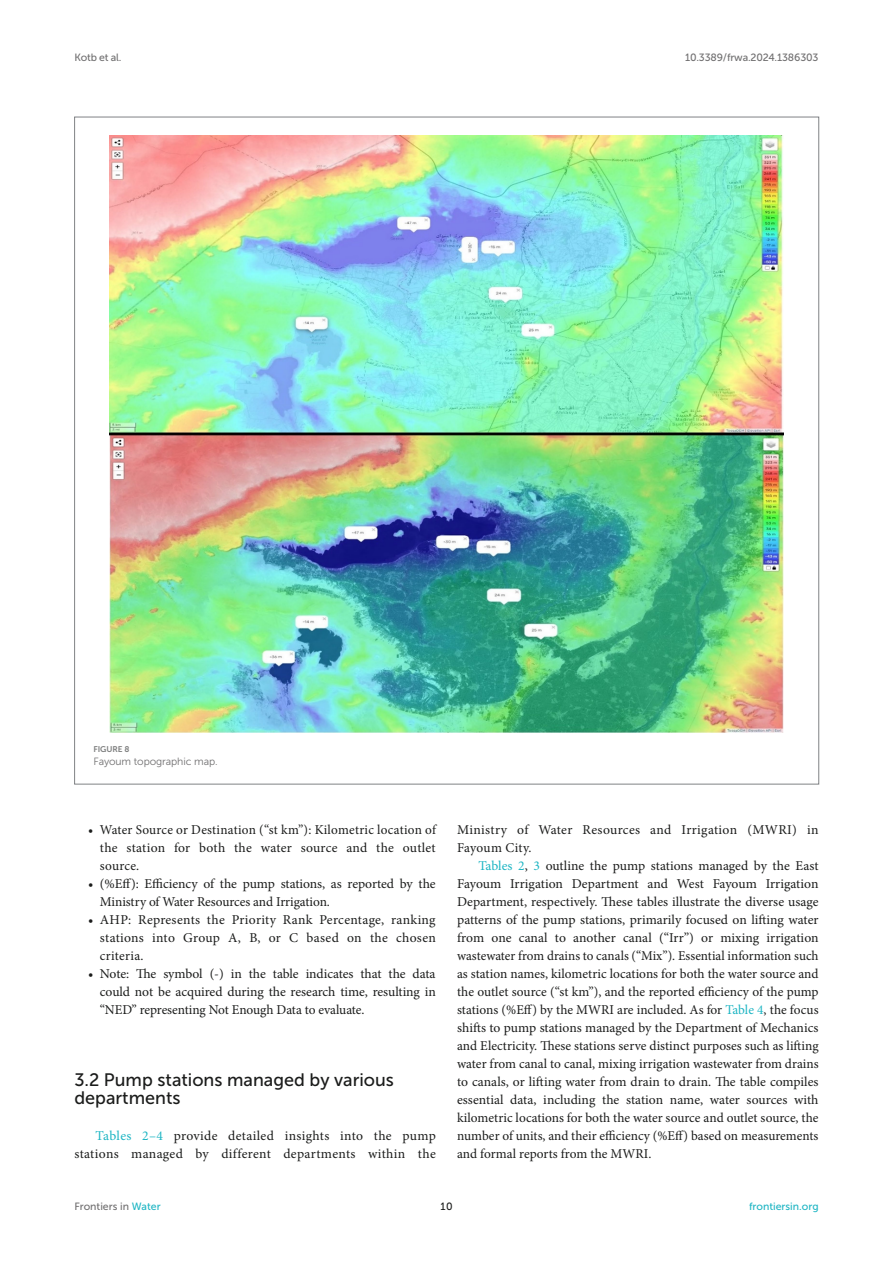
<style>
.page{position:relative;width:893px;height:1263px;background:#fff}
.page>*{position:absolute;margin:0;border:0;box-sizing:border-box;transform-origin:0 0}
.HEAD_2{font:18px/18px "Museo Sans 500";color:#1b1c1b}
.TEXT{font:13.5px/18px "Minion Pro";color:#1b1c1b;text-align:justify}
.BL_MID{font:13.5px/18px "Minion Pro";letter-spacing:.01em;color:#1b1c1b;text-align:justify}
.TEXT_FLUSH{font:13.5px/18px "Minion Pro";letter-spacing:.025em;color:#1b1c1b;text-align:right}
.BL_BLW{font:13.5px/18px "Minion Pro";letter-spacing:-.005em;color:#1b1c1b;text-align:justify}
.t1{font:10.5px "Museo Sans 500";letter-spacing:-.015em;color:#706f70}
.FIG_LEG{font:10.5px "Museo Sans 300";letter-spacing:-.01em;color:#706f70}
.t2{font:10.5px "Museo Sans 500";color:#1db5c3}
.t3{font:10.5px "Museo Sans 500";color:#1b1c1b}
.FIG_HD{font:8.25px "Museo Sans 700";letter-spacing:-.01em;color:#7e7f7f}
.s1{color:#1db5c3}
</style>
<div class="page">
<img style="left:110px;top:136px;width:674px;height:597px">
<p class="t1" style="left:74px;top:51px;width:49px">Kotb et al.</p>
<p class="t1" style="left:685px;top:51px;width:135px">10.3389/frwa.2024.1386303</p>
<p class="FIG_HD" style="left:94px;top:744px;width:37px">FIGURE 8</p>
<p class="FIG_LEG" style="left:94px;top:756px;width:126px">Fayoum topographic map.</p>
<p class="BL_MID" style="left:100px;top:821px;width:338px;text-indent:-12px">• Water Source or Destination (“st km”): Kilometric location of the station for both the water source and the outlet source.</p>
<p class="BL_MID" style="left:100px;top:875px;width:337px;text-indent:-12px">• (%Eff): Efficiency of the pump stations, as reported by the<br>Ministry of Water Resources and Irrigation.</p>
<p class="BL_MID" style="left:100px;top:911px;width:337px;text-indent:-12px">• AHP: Represents the Priority Rank Percentage, ranking stations into Group A, B, or C based on the chosen criteria.</p>
<p class="BL_BLW" style="left:100px;top:965px;width:337px;text-indent:-12px">• Note: The symbol (-) in the table indicates that the data could not be acquired during the research time, resulting in “NED” representing Not Enough Data to evaluate.</p>
<p class="HEAD_2" style="left:74px;top:1071px;width:321px">3.2 Pump stations managed by various departments</p>
<p class="TEXT_FLUSH" style="left:74px;top:1127px;width:363px"><span class="s1">Tables 2–4</span> provide detailed insights into the pump stations managed by different departments within the</p>
<p class="TEXT_FLUSH" style="left:457px;top:821px;width:363px;text-align:left">Ministry of Water Resources and Irrigation (MWRI) in<br>Fayoum City.</p>
<p class="TEXT" style="left:457px;top:857px;width:363px;text-indent:21px"><span class="s1">Tables 2</span>, <span class="s1">3</span> outline the pump stations managed by the East Fayoum Irrigation Department and West Fayoum Irrigation Department, respectively. These tables illustrate the diverse usage patterns of the pump stations, primarily focused on lifting water from one canal to another canal (“Irr”) or mixing irrigation wastewater from drains to canals (“Mix”). Essential information such as station names, kilometric locations for both the water source and the outlet source (“st km”), and the reported efficiency of the pump stations (%Eff) by the MWRI are included. As for <span class="s1">Table 4</span>, the focus shifts to pump stations managed by the Department of Mechanics and Electricity. These stations serve distinct purposes such as lifting water from canal to canal, mixing irrigation wastewater from drains to canals, or lifting water from drain to drain. The table compiles essential data, including the station name, water sources with kilometric locations for both the water source and outlet source, the number of units, and their efficiency (%Eff) based on measurements and formal reports from the MWRI.</p>
<p class="t1" style="left:74px;top:1200px;width:88px">Frontiers in <span class="s1">Water</span></p>
<p class="t3" style="left:440px;top:1200px;width:14px">10</p>
<p class="t2" style="left:749px;top:1200px;width:71px">frontiersin.org</p>
</div>
